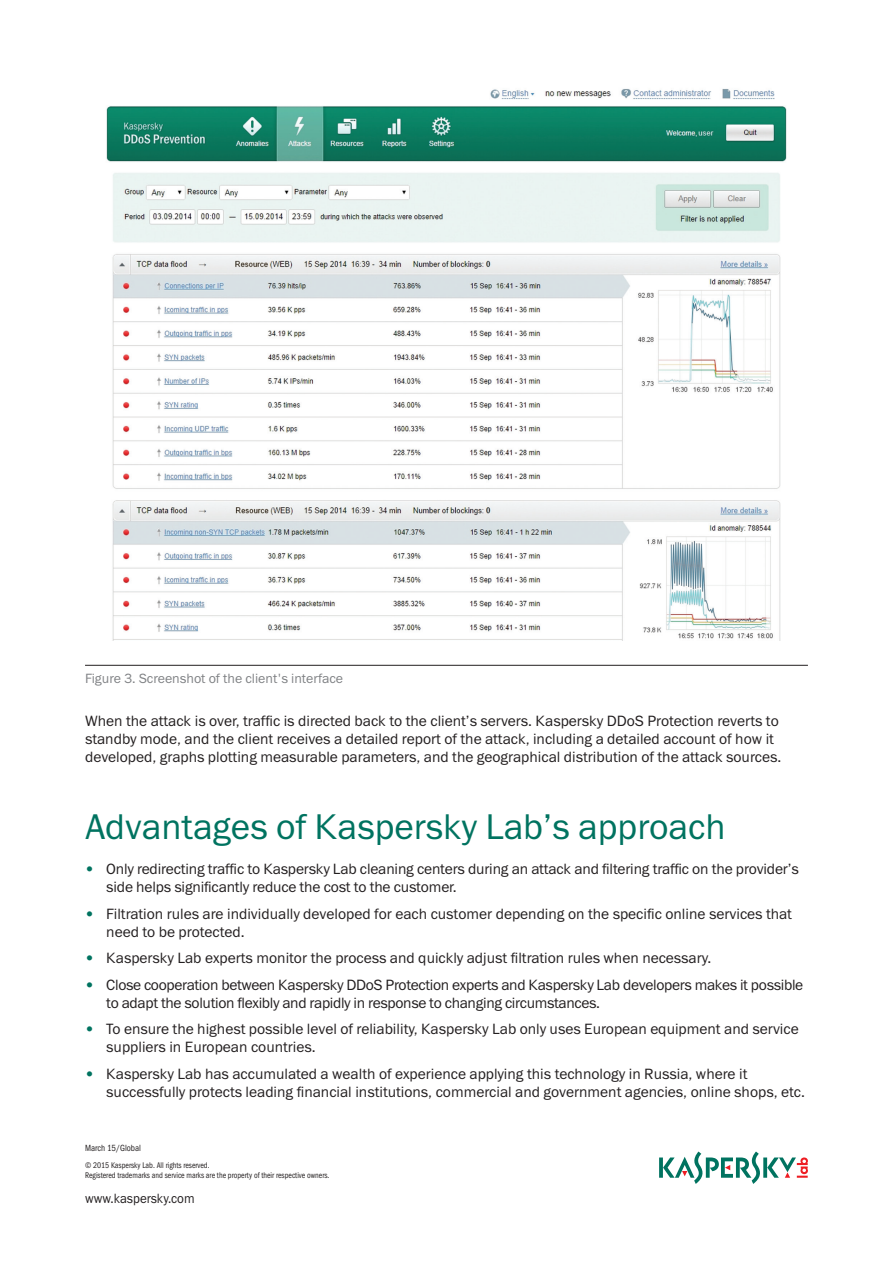
<style>
.page{position:relative;width:893px;height:1263px;background:#fff}
.page>*{position:absolute;margin:0;border:0;box-sizing:border-box;transform-origin:0 0}
.Header_1{font:36px "Lab Gothic";color:#007360}
.t1{font:15px/18px "Lab Gothic";color:#231f20}
.t2{font:15px/18px "Lab Gothic";letter-spacing:-.02em;color:#231f20}
.Sign_for_picture_tab{font:13.5px "Lab Gothic";color:#808285}
.t3{font:13.5px "Lab Gothic";color:#231f20;scale:.93 1}
.t4{font:9px "Lab Gothic Cond";color:#231f20;scale:.95 1}
.t5{font:8.25px/9.8px "Lab Gothic Cond";color:#231f20;scale:.93 1}
.s1{color:#007360}
</style>
<div class="page">
<svg style="left:659px;top:1151px;width:149px;height:33px"></svg>
<hr style="left:85px;top:665px;width:723px;height:1px;background:#231f20">
<img style="left:106px;top:89px;width:681px;height:552px">
<p class="Sign_for_picture_tab" style="left:85px;top:670px;width:260px">Figure 3. Screenshot of the client's interface</p>
<p class="t1" style="left:85px;top:712px;width:698px">When the attack is over, traffic is directed back to the client’s servers. Kaspersky DDoS Protection reverts to standby mode, and the client receives a detailed report of the attack, including a detailed account of how it developed, graphs plotting measurable parameters, and the geographical distribution of the attack sources.</p>
<p class="Header_1" style="left:85px;top:805px;width:642px">Advantages of Kaspersky Lab’s approach</p>
<p class="t1" style="left:106px;top:860px;width:694px;text-indent:-21px"><span class="s1">•</span> Only redirecting traffic to Kaspersky Lab cleaning centers during an attack and filtering traffic on the provider’s side helps significantly reduce the cost to the customer.</p>
<p class="t1" style="left:106px;top:905px;width:687px;text-indent:-21px"><span class="s1">•</span> Filtration rules are individually developed for each customer depending on the specific online services that need to be protected.</p>
<p class="t1" style="left:85px;top:949px;width:628px"><span class="s1">•</span> Kaspersky Lab experts monitor the process and quickly adjust filtration rules when necessary.</p>
<p class="t2" style="left:106px;top:976px;width:698px;text-indent:-21px"><span class="s1">•</span> Close cooperation between Kaspersky DDoS Protection experts and Kaspersky Lab developers makes it possible to adapt the solution flexibly and rapidly in response to changing circumstances.</p>
<p class="t1" style="left:106px;top:1020px;width:694px;text-indent:-21px"><span class="s1">•</span> To ensure the highest possible level of reliability, Kaspersky Lab only uses European equipment and service suppliers in European countries.</p>
<p class="t1" style="left:106px;top:1065px;width:700px;text-indent:-21px"><span class="s1">•</span> Kaspersky Lab has accumulated a wealth of experience applying this technology in Russia, where it successfully protects leading financial institutions, commercial and government agencies, online shops, etc.</p>
<p class="t4" style="left:85px;top:1142px;width:60px">March 15/Global</p>
<p class="t5" style="left:85px;top:1160px;width:264px">© 2015 Kaspersky Lab. All rights reserved.<br>Registered trademarks and service marks are the property of their respective owners.</p>
<p class="t3" style="left:85px;top:1190px;width:119px">www.kaspersky.com</p>
</div>
